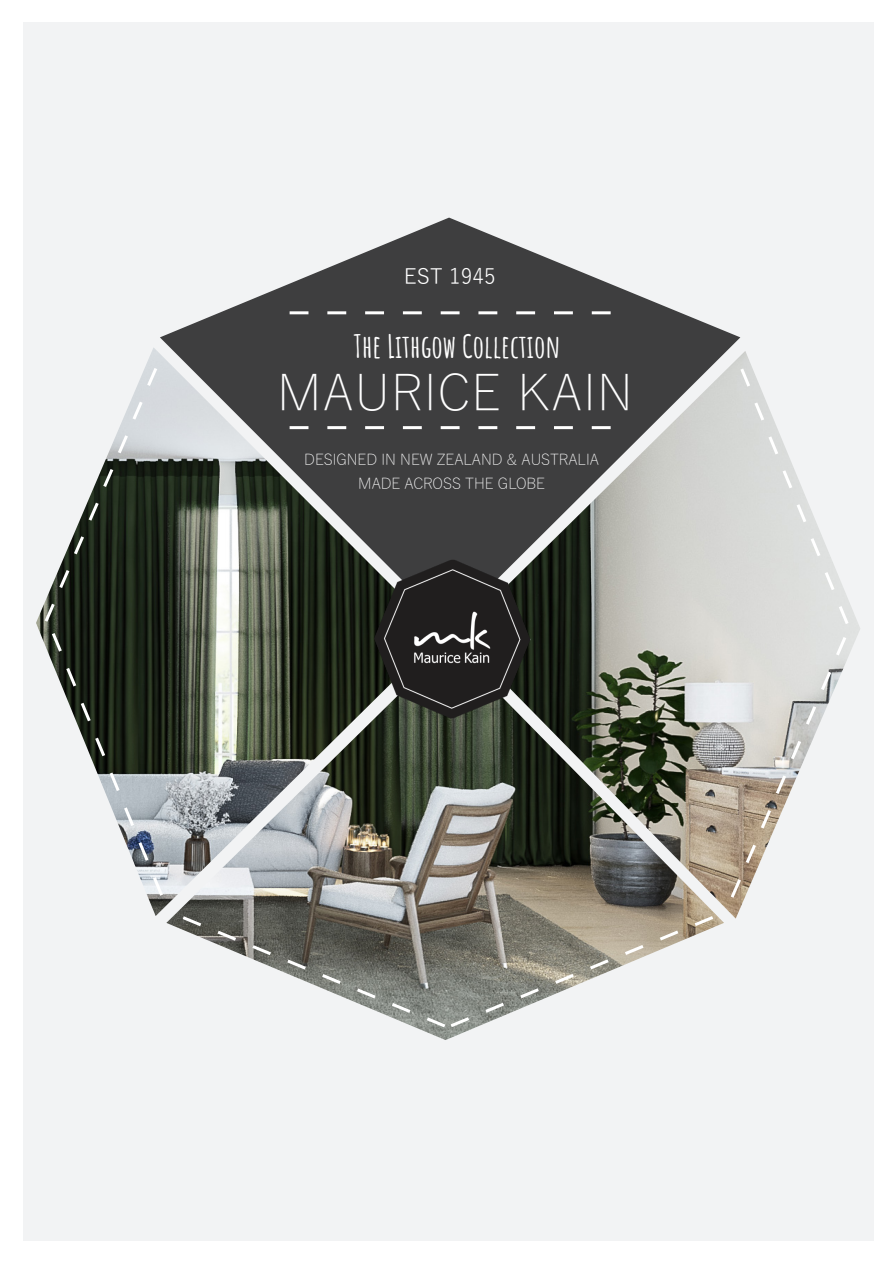
<style>
.page{position:relative;width:893px;height:1263px;background:#fff}
.page>*{position:absolute;margin:0;border:0;box-sizing:border-box;transform-origin:0 0}
.t1{font:300 49.5px "Yu Gothic";letter-spacing:.03em;color:#fff}
.t2{font:700 31.5px "Amatic SC";color:#fff}
.t3{font:21px "Yu Gothic";color:#fff}
.t4{font:300 15px "Yu Gothic";color:#fff}
</style>
<div class="page">
<div style="left:23px;top:22px;width:851px;height:1219px;background:#f2f3f4"></div>
<svg style="left:160px;top:218px;width:580px;height:337px;fill:#3e3e3f"></svg>
<svg style="left:290px;top:311px;width:321px;height:3px"></svg>
<svg style="left:441px;top:426px;width:16px;height:3px"></svg>
<img style="left:36px;top:347px;width:405px;height:569px">
<img style="left:457px;top:351px;width:403px;height:567px">
<img style="left:166px;top:644px;width:558px;height:396px">
<img style="left:369px;top:555px;width:164px;height:169px">
<svg style="left:42px;top:365px;width:123px;height:534px"></svg>
<svg style="left:738px;top:365px;width:113px;height:262px"></svg>
<svg style="left:728px;top:634px;width:121px;height:267px"></svg>
<svg style="left:179px;top:913px;width:538px;height:117px"></svg>
<p class="t3" style="left:404px;top:257px;width:93px">EST 1945</p>
<p class="t2" style="left:354px;top:322px;width:208px">The Lithgow Collection</p>
<p class="t1" style="left:277px;top:346px;width:357px">MAURICE KAIN</p>
<p class="t4" style="left:304px;top:445px;width:296px">DESIGNED IN NEW ZEALAND &amp; AUSTRALIA</p>
<p class="t4" style="left:358px;top:469px;width:188px">MADE ACROSS THE GLOBE</p>
</div>
